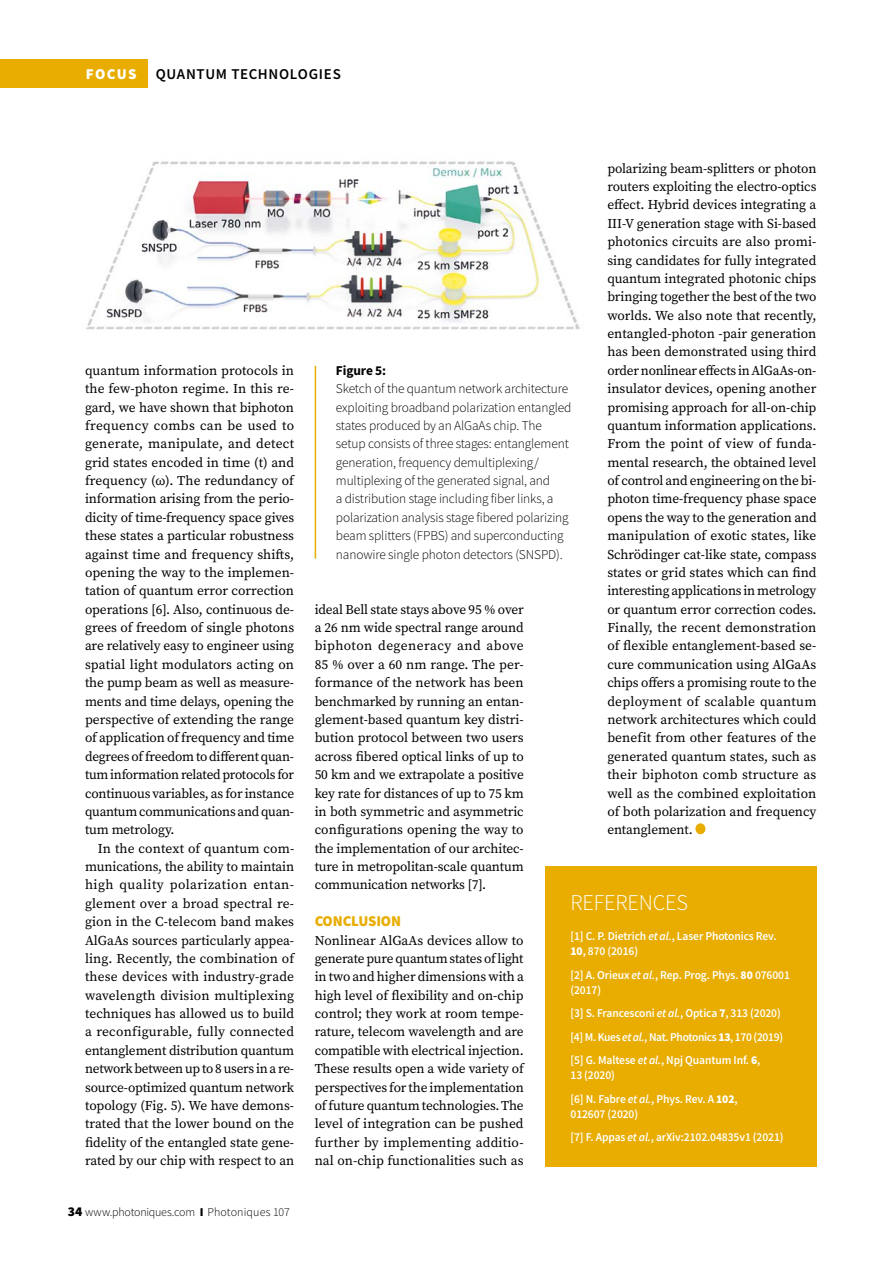
<style>
.page{position:relative;width:893px;height:1263px;background:#fff}
.page>*{position:absolute;margin:0;border:0;box-sizing:border-box;transform-origin:0 0}
.t1{font:300 22.5px "Source Sans Pro";letter-spacing:-.01em;color:#fff}
.t2{font:600 15px "Source Sans Pro";color:#000}
.t3{font:900 15px "Source Sans Pro";letter-spacing:-.01em;color:#e8ad00}
.t4{font:900 15px "Source Sans Pro";letter-spacing:.08em;color:#fff}
.t5{font:13.5px/18.3px "Source Serif Pro";letter-spacing:-.01em;color:#000;text-align:justify}
.t6{font:300 13.5px/18.3px "Source Sans Pro";letter-spacing:-.01em;color:#000}
.t7{font:700 13.5px "Source Sans Pro";letter-spacing:-.01em;color:#000}
.t8{font:600 12px/23.5px "Source Sans Pro";letter-spacing:-.01em;color:#fff;scale:.96 1}
.t9{font:300 12px "Source Sans Pro";letter-spacing:-.005em;color:#000}
.s1{font-weight:900;font-size:13.5px}
.s2{font-weight:900}
.s3{font-style:italic}
</style>
<div class="page">
<div style="left:0;top:60px;width:147px;height:28px;background:#e8ad00"></div>
<div style="left:695px;top:823px;width:10px;height:11px;background:#e8ad00;border-radius:50%"></div>
<img style="left:86px;top:161px;width:494px;height:169px">
<hr style="left:315px;top:366px;width:1px;height:193px;background:#e8ad00">
<div style="left:545px;top:866px;width:271px;height:301px;background:#e8ad00"></div>
<p class="t4" style="left:86px;top:64px;width:52px">FOCUS</p>
<p class="t2" style="left:156px;top:64px;width:22px">Quantum</p>
<p class="t2" style="left:231px;top:64px;width:11px">Technologies</p>
<p class="t5" style="left:85px;top:361px;width:211px">quantum information protocols in the few-photon regime. In this re&shy;gard, we have shown that biphoton frequency combs can be used to generate, manipulate, and detect grid states encoded in time (t) and frequency (ω). The redundancy of information arising from the perio&shy;dicity of time-frequency space gives these states a particular robustness against time and frequency shifts, opening the way to the implemen&shy;tation of quantum error correction operations [6]. Also, continuous de&shy;grees of freedom of single photons are relatively easy to engineer using spatial light modulators acting on the pump beam as well as measure&shy;ments and time delays, opening the perspective of extending the range of application of frequency and time degrees of freedom to different quan&shy;tum information related protocols for continuous variables, as for instance quantum communications and quan&shy;tum metrology.</p>
<p class="t5" style="left:85px;top:839px;width:211px;text-indent:13px">In the context of quantum com&shy;munications, the ability to maintain high quality polarization entan&shy;glement over a broad spectral re&shy;gion in the C-telecom band makes AlGaAs sources particularly appea&shy;ling. Recently, the combination of these devices with industry-grade wavelength division multiplexing techniques has allowed us to build a reconfigurable, fully connected entanglement distribution quantum network between up to 8 users in a re&shy;source-optimized quantum network topology (Fig. 5). We have demons&shy;trated that the lower bound on the fidelity of the entangled state gene&shy;rated by our chip with respect to an</p>
<p class="t9" style="left:68px;top:1205px;width:224px"><span class="s1">34</span> www.photoniques.com <span class="s2">I</span> Photoniques 107</p>
<p class="t5" style="left:607px;top:159px;width:211px">polarizing beam-splitters or photon routers exploiting the electro-optics effect. Hybrid devices integrating a III-V generation stage with Si-based photonics circuits are also promi&shy;sing candidates for fully integrated quantum integrated photonic chips bringing together the best of the two worlds. We also note that recently, entangled-photon -pair generation has been demonstrated using third order nonlinear effects in AlGaAs-on&shy;insulator devices, opening another promising approach for all-on-chip quantum information applications.<br>From the point of view of funda&shy;mental research, the obtained level of control and engineering on the bi&shy;photon time-frequency phase space opens the way to the generation and manipulation of exotic states, like Schrödinger cat-like state, compass states or grid states which can find interesting applications in metrology or quantum error correction codes.<br>Finally, the recent demonstration of flexible entanglement-based se&shy;cure communication using AlGaAs chips offers a promising route to the deployment of scalable quantum network architectures which could benefit from other features of the generated quantum states, such as their biphoton comb structure as well as the combined exploitation of both polarization and frequency entanglement.</p>
<p class="t7" style="left:336px;top:361px;width:52px">Figure 5:</p>
<p class="t6" style="left:336px;top:380px;width:237px">Sketch of the quantum network architecture exploiting broadband polarization entangled states produced by an AlGaAs chip. The setup consists of three stages: entanglement generation, frequency demultiplexing/ multiplexing of the generated signal, and<br>a distribution stage including fiber links, a polarization analysis stage fibered polarizing beam splitters (FPBS) and superconducting nanowire single photon detectors (SNSPD).</p>
<p class="t5" style="left:315px;top:600px;width:211px">ideal Bell state stays above 95 % over a 26 nm wide spectral range around biphoton degeneracy and above 85 % over a 60 nm range. The per&shy;formance of the network has been benchmarked by running an entan&shy;glement-based quantum key distri&shy;bution protocol between two users across fibered optical links of up to 50 km and we extrapolate a positive key rate for distances of up to 75 km in both symmetric and asymmetric configurations opening the way to the implementation of our architec&shy;ture in metropolitan-scale quantum communication networks [7].</p>
<p class="t3" style="left:315px;top:911px;width:88px">CONCLUSION</p>
<p class="t5" style="left:315px;top:931px;width:211px">Nonlinear AlGaAs devices allow to generate pure quantum states of light in two and higher dimensions with a high level of flexibility and on-chip control; they work at room tempe&shy;rature, telecom wavelength and are compatible with electrical injection.<br>These results open a wide variety of perspectives for the implementation of future quantum technologies. The level of integration can be pushed further by implementing additio&shy;nal on-chip functionalities such as</p>
<h1 class="t1" style="left:570px;top:888px;width:119px">REFERENCES</h1>
<p class="t8" style="left:570px;top:928px;width:216px;line-height:15px">[1] C. P. Dietrich <span class="s3">et al.</span>, Laser Photonics Rev.<br><span class="s2">10</span>, 870 (2016)</p>
<p class="t8" style="left:570px;top:967px;width:230px;line-height:15px">[2] A. Orieux <span class="s3">et al.</span>, Rep. Prog. Phys. <span class="s2">80</span> 076001 (2017)</p>
<p class="t8" style="left:570px;top:1001px;width:223px">[3] S. Francesconi <span class="s3">et al.</span>, Optica <span class="s2">7</span>, 313 (2020) [4] M. Kues <span class="s3">et al.</span>, Nat. Photonics <span class="s2">13</span>, 170 (2019) [5] G. Maltese <span class="s3">et al.</span>, Npj Quantum Inf. <span class="s2">6</span>,</p>
<p class="t8" style="left:570px;top:1063px;width:176px">13 (2020)<br>[6] N. Fabre <span class="s3">et al.</span>, Phys. Rev. A <span class="s2">102</span>,</p>
<p class="t8" style="left:570px;top:1102px;width:223px">012607 (2020)<br>[7] F. Appas <span class="s3">et al.</span>, arXiv:2102.04835v1 (2021)</p>
</div>
